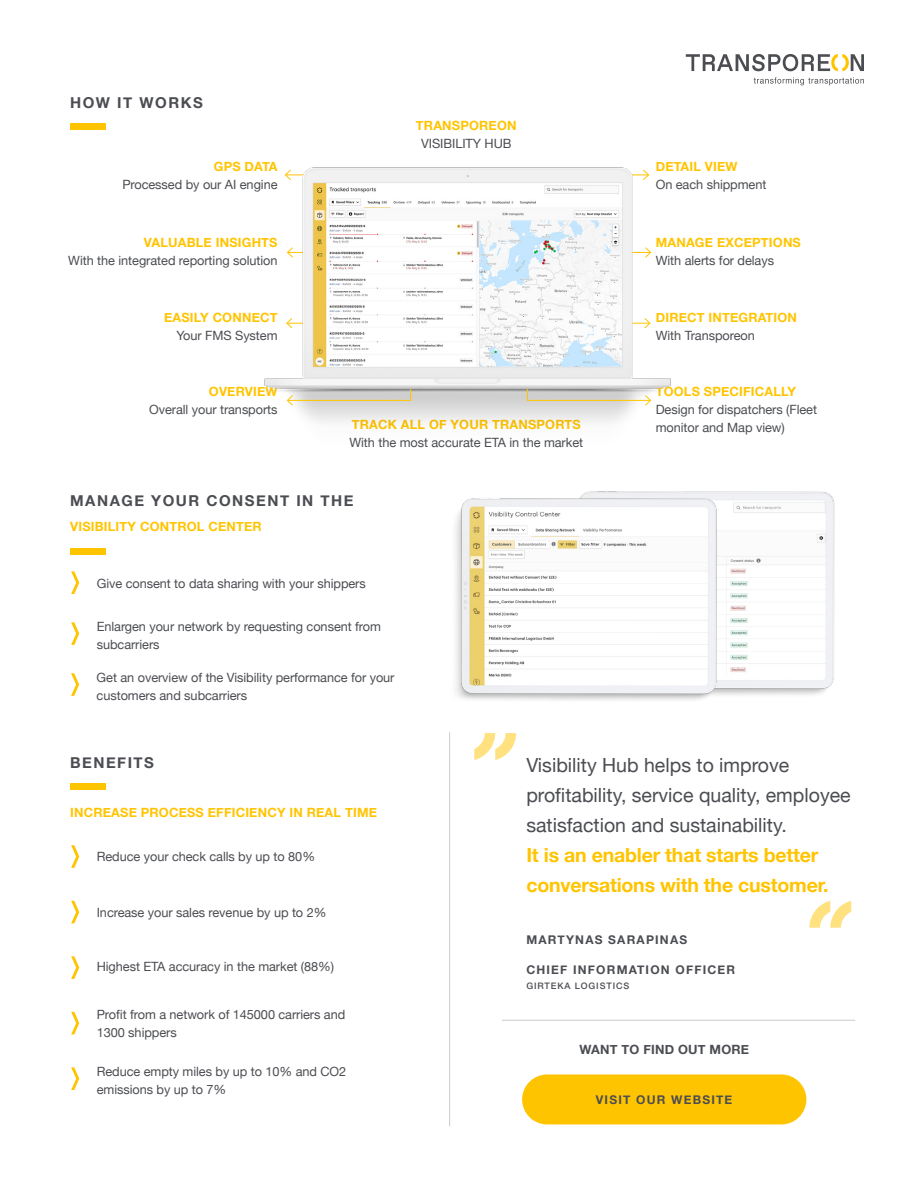
<style>
.page{position:relative;width:918px;height:1188px;background:#fff}
.page>*{position:absolute;margin:0;border:0;box-sizing:border-box;transform-origin:0 0}
.t1{font:19.5px/30px "Helvetica Neue";color:#4b4d52}
.t2{font:700 19.5px/30px "Helvetica Neue";letter-spacing:-.01em;color:#ffc400}
.t3{font:700 15px "Helvetica Neue";letter-spacing:.1em;color:#4b4d52}
.t4{font:12.75px/18px "Helvetica Neue";letter-spacing:-.005em;color:#4b4d52}
.t5{font:700 12.75px "Helvetica Neue";letter-spacing:.015em;color:#ffc400}
.t6{font:700 12.75px "Helvetica Neue";letter-spacing:.015em;color:#4b4d52}
.t7{font:700 12px "Helvetica Neue";letter-spacing:.1em;color:#4b4d52}
.t8{font:500 9px "Helvetica Neue";letter-spacing:.1em;color:#4b4d52}
</style>
<div class="page">
<img style="left:735px;top:491px;width:100px;height:204px">
<hr style="left:502px;top:1020px;width:353px;height:1px;background:#cbcbc8">
<svg style="left:474px;top:733px;width:42px;height:27px"></svg>
<svg style="left:809px;top:901px;width:42px;height:27px"></svg>
<svg style="left:71px;top:571px;width:8px;height:23px"></svg>
<svg style="left:71px;top:622px;width:8px;height:23px"></svg>
<svg style="left:71px;top:673px;width:8px;height:23px"></svg>
<hr style="left:449px;top:732px;width:1px;height:394px;background:#cbcbc8">
<div style="left:522px;top:1074px;width:284px;height:50px;background:#ffc400;border-radius:25px"></div>
<div style="left:70px;top:123px;width:35px;height:6px;background:#ffc400"></div>
<svg style="left:71px;top:845px;width:8px;height:23px"></svg>
<svg style="left:71px;top:901px;width:8px;height:22px"></svg>
<svg style="left:71px;top:956px;width:8px;height:23px"></svg>
<svg style="left:71px;top:1012px;width:8px;height:22px"></svg>
<svg style="left:71px;top:1067px;width:8px;height:23px"></svg>
<div style="left:70px;top:783px;width:35px;height:6px;background:#ffc400"></div>
<div style="left:70px;top:549px;width:35px;height:6px;background:#ffc400"></div>
<svg style="left:686px;top:54px;width:178px;height:17px"></svg>
<svg style="left:754px;top:77px;width:110px;height:8px"></svg>
<img style="left:264px;top:167px;width:407px;height:256px">
<svg style="left:527px;top:388px;width:125px;height:18px;background:#d1cdc1"></svg>
<svg style="left:286px;top:388px;width:125px;height:18px;background:#cfcbbf"></svg>
<img style="left:455px;top:491px;width:280px;height:209px">
<p class="t3" style="left:70px;top:94px;width:134px">HOW IT WORKS</p>
<p class="t5" style="left:214px;top:159px;width:65px">GPS DATA</p>
<p class="t4" style="left:122px;top:175px;width:157px">Processed by our AI engine</p>
<p class="t5" style="left:144px;top:235px;width:135px">VALUABLE INSIGHTS</p>
<p class="t4" style="left:68px;top:252px;width:211px">With the integrated reporting solution</p>
<p class="t5" style="left:164px;top:310px;width:115px">EASILY CONNECT</p>
<p class="t4" style="left:176px;top:326px;width:103px">Your FMS System</p>
<p class="t5" style="left:209px;top:384px;width:70px">OVERVIEW</p>
<p class="t4" style="left:149px;top:400px;width:130px">Overall your transports</p>
<p class="t5" style="left:416px;top:117px;width:102px">TRANSPOREON</p>
<p class="t4" style="left:421px;top:134px;width:92px">VISIBILITY HUB</p>
<p class="t5" style="left:352px;top:417px;width:231px">TRACK ALL OF YOUR TRANSPORTS</p>
<p class="t4" style="left:349px;top:433px;width:235px">With the most accurate ETA in the market</p>
<p class="t3" style="left:70px;top:491px;width:285px">MANAGE YOUR CONSENT IN THE</p>
<p class="t5" style="left:70px;top:519px;width:193px">VISIBILITY CONTROL CENTER</p>
<p class="t4" style="left:97px;top:574px;width:271px">Give consent to data sharing with your shippers</p>
<p class="t4" style="left:97px;top:617px;width:286px">Enlargen your network by requesting consent from subcarriers</p>
<p class="t4" style="left:97px;top:668px;width:299px">Get an overview of the Visibility performance for your customers and subcarriers</p>
<p class="t5" style="left:656px;top:159px;width:83px">DETAIL VIEW</p>
<p class="t4" style="left:656px;top:175px;width:112px">On each shippment</p>
<p class="t5" style="left:656px;top:235px;width:147px">MANAGE EXCEPTIONS</p>
<p class="t4" style="left:656px;top:252px;width:120px">With alerts for delays</p>
<p class="t5" style="left:656px;top:310px;width:143px">DIRECT INTEGRATION</p>
<p class="t4" style="left:656px;top:326px;width:101px">With Transporeon</p>
<p class="t5" style="left:656px;top:384px;width:142px">TOOLS SPECIFICALLY</p>
<p class="t4" style="left:656px;top:400px;width:163px">Design for dispatchers (Fleet monitor and Map view)</p>
<p class="t3" style="left:70px;top:754px;width:85px">BENEFITS</p>
<p class="t5" style="left:70px;top:805px;width:308px">INCREASE PROCESS EFFICIENCY IN REAL TIME</p>
<p class="t4" style="left:97px;top:847px;width:220px">Reduce your check calls by up to 80%</p>
<p class="t4" style="left:97px;top:904px;width:231px">Increase your sales revenue by up to 2%</p>
<p class="t4" style="left:97px;top:957px;width:239px">Highest ETA accuracy in the market (88%)</p>
<p class="t4" style="left:97px;top:1006px;width:250px">Profit from a network of 145000 carriers and<br>1300 shippers</p>
<p class="t4" style="left:97px;top:1062px;width:251px">Reduce empty miles by up to 10% and CO2 emissions by up to 7%</p>
<h1 class="t1" style="left:526px;top:750px;width:326px">Visibility Hub helps to improve profitability, service quality, employee satisfaction and sustainability.</h1>
<h1 class="t2" style="left:526px;top:840px;width:304px">It is an enabler that starts better conversations with the customer.</h1>
<p class="t7" style="left:526px;top:932px;width:162px">MARTYNAS SARAPINAS</p>
<p class="t7" style="left:526px;top:962px;width:210px">CHIEF INFORMATION OFFICER</p>
<p class="t8" style="left:526px;top:980px;width:104px">GIRTEKA LOGISTICS</p>
<p class="t6" style="left:579px;top:1041px;width:171px">WANT TO FIND OUT MORE</p>
<p class="t7" style="left:596px;top:1092px;width:138px">VISIT OUR WEBSITE</p>
</div>
